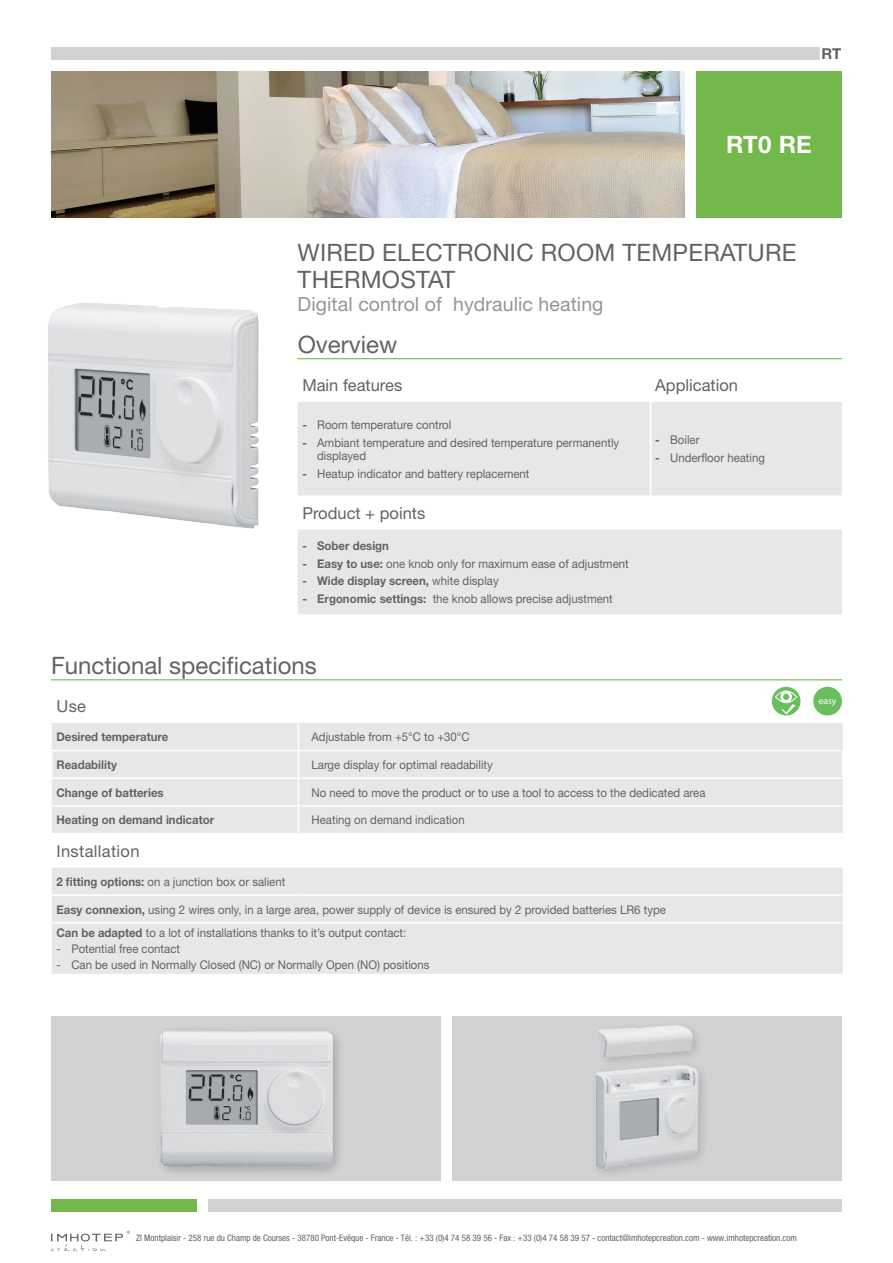
<style>
.page{position:relative;width:893px;height:1263px;background:#fff}
.page>*{position:absolute;margin:0;border:0;box-sizing:border-box;transform-origin:0 0}
.t1{font:24px/26.4px "Helvetica Neue";letter-spacing:.01em;color:#636366}
.t2{font:700 24px "Helvetica Neue";color:#fff}
.t3{font:19.5px "Helvetica Neue";color:#939598}
.t4{font:16.5px "Helvetica Neue";color:#636366}
.t5{font:700 15px "Helvetica Neue";color:#636366}
.t6{font:12px/13.5px "Helvetica Neue";color:#636366;scale:.95 1}
.t7{font:700 12px "Helvetica Neue";color:#636366;scale:.95 1}
.t8{font:9.6px "Myriad Pro";color:#fff}
.t9{font:condensed 9px "Helvetica Neue";color:#636366}
.s1{font-weight:700}
.s2{font-weight:400}
</style>
<div class="page">
<div style="left:696px;top:71px;width:146px;height:146px;background:#72b84b"></div>
<div style="left:51px;top:1199px;width:146px;height:13px;background:#72b84b"></div>
<div style="left:208px;top:1199px;width:634px;height:13px;background:#d1d2d4"></div>
<div style="left:51px;top:47px;width:791px;height:13px;background:#d1d2d4"></div>
<svg style="left:51px;top:1231px;width:79px;height:20px"></svg>
<div style="left:452px;top:1016px;width:390px;height:164px;background:#d1d2d4"></div>
<img style="left:596px;top:1025px;width:107px;height:148px">
<div style="left:51px;top:1016px;width:390px;height:164px;background:#d1d2d4"></div>
<img style="left:160px;top:1031px;width:179px;height:142px">
<hr style="left:298px;top:358px;width:544px;height:1px;background:#72b84b">
<svg style="left:298px;top:402px;width:544px;height:212px;fill:#e6e7e9"></svg>
<hr style="left:650px;top:402px;width:1px;height:93px;background:#fff">
<div style="left:821px;top:47px;width:21px;height:13px;background:#fff"></div>
<hr style="left:51px;top:679px;width:791px;height:1px;background:#72b84b">
<svg style="left:52px;top:723px;width:791px;height:251px;background:#e9eaec"></svg>
<hr style="left:51px;top:750px;width:247px;height:1px;background:#fff">
<hr style="left:51px;top:751px;width:2px;height:26px;background:#fff">
<hr style="left:298px;top:750px;width:545px;height:1px;background:#fff">
<svg style="left:298px;top:723px;width:1px;height:110px"></svg>
<svg style="left:842px;top:751px;width:1px;height:26px"></svg>
<hr style="left:51px;top:777px;width:247px;height:2px;background:#fff">
<hr style="left:298px;top:777px;width:545px;height:2px;background:#fff">
<hr style="left:52px;top:805px;width:246px;height:2px;background:#fff">
<hr style="left:298px;top:805px;width:545px;height:2px;background:#fff">
<hr style="left:52px;top:833px;width:246px;height:1px;background:#fff">
<hr style="left:298px;top:833px;width:545px;height:1px;background:#fff">
<hr style="left:52px;top:894px;width:246px;height:2px;background:#fff">
<hr style="left:298px;top:894px;width:545px;height:2px;background:#fff">
<hr style="left:52px;top:922px;width:246px;height:1px;background:#fff">
<hr style="left:298px;top:922px;width:545px;height:1px;background:#fff">
<img style="left:51px;top:71px;width:634px;height:146px">
<img style="left:48px;top:303px;width:211px;height:226px">
<div style="left:813px;top:687px;width:29px;height:28px;background:#69be5d;border-radius:50%"></div>
<div style="left:772px;top:687px;width:28px;height:28px;background:#69be5d;border-radius:50%"></div>
<svg style="left:774px;top:689px;width:25px;height:25px"></svg>
<p class="t5" style="left:821px;top:45px;width:21px">RT</p>
<h1 class="t2" style="left:726px;top:130px;width:87px">RT0 RE</h1>
<h1 class="t1" style="left:298px;top:239px;width:500px">Wired Electronic room temperature thermostat</h1>
<h2 class="t3" style="left:298px;top:293px;width:307px">Digital control of hydraulic heating</h2>
<h1 class="t1" style="left:298px;top:331px;width:101px">Overview</h1>
<h3 class="t4" style="left:302px;top:376px;width:101px">M ain features</h3>
<h3 class="t4" style="left:655px;top:376px;width:84px">Application</h3>
<p class="t6" style="left:302px;top:418px;width:158px"><span class="s1">-</span> Room temperature control</p>
<p class="t6" style="left:317px;top:435px;width:319px;text-indent:-15px"><span class="s1">-</span> Ambiant temperature and desired temperature permanently displayed</p>
<p class="t6" style="left:302px;top:467px;width:241px"><span class="s1">-</span> H eatup indicator and battery replacement</p>
<p class="t6" style="left:655px;top:433px;width:48px"><span class="s1">-</span> Boiler</p>
<p class="t6" style="left:655px;top:451px;width:117px"><span class="s1">-</span> U nderfloor heating</p>
<h3 class="t4" style="left:302px;top:503px;width:124px">Product + points</h3>
<p class="t7" style="left:302px;top:538px;width:93px">- Sober design</p>
<p class="t6" style="left:302px;top:556px;width:345px"><span class="s1">- Easy to use:</span> one knob only for maximum ease of adjustment</p>
<p class="t7" style="left:302px;top:574px;width:208px">- Wide display screen, <span class="s2">white display</span></p>
<p class="t6" style="left:302px;top:592px;width:328px"><span class="s1">- Ergonomic settings:</span> the knob allows precise adjustment</p>
<h1 class="t1" style="left:51px;top:652px;width:267px">Functional specifications</h1>
<h3 class="t4" style="left:56px;top:697px;width:31px">Use</h3>
<p class="t7" style="left:56px;top:730px;width:119px">Desired temperature</p>
<p class="t6" style="left:312px;top:730px;width:167px">Adjustable from +5°C to +30°C</p>
<p class="t7" style="left:56px;top:757px;width:65px">Readability</p>
<p class="t6" style="left:303px;top:758px;width:201px">Large display for optimal readability</p>
<p class="t7" style="left:56px;top:785px;width:114px">Change of batteries</p>
<p class="t6" style="left:312px;top:785px;width:416px">No need to move the product or to use a tool to access to the dedicated area</p>
<p class="t7" style="left:56px;top:813px;width:167px">Heating on demand indicator</p>
<p class="t6" style="left:312px;top:813px;width:163px">Heating on demand indication</p>
<h3 class="t4" style="left:56px;top:841px;width:85px">I nstallation</h3>
<p class="t6" style="left:56px;top:875px;width:242px"><span class="s1">2 fitting options:</span> on a junction box or salient</p>
<p class="t6" style="left:56px;top:897px;width:643px;line-height:23.7px"><span class="s1">Easy connexion,</span> using 2 wires only, in a large area, power supply of device is ensured by 2 provided batteries LR6 type<br><span class="s1">Can be adapted</span> to a lot of installations thanks to it’s output contact:</p>
<p class="t6" style="left:56px;top:942px;width:132px">- Potential free contact</p>
<p class="t6" style="left:56px;top:957px;width:394px">- Can be used in Normally Closed (NC) or Normally Open (NO) positions</p>
<p class="t8" style="left:819px;top:694px;width:19px">easy</p>
<p class="t9" style="left:136px;top:1233px;width:662px">ZI Montplaisir - 258 rue du Champ de Courses - 38780 Pont-Evêque - France - Tél. : +33 (0)4 74 58 39 56 - Fax : +33 (0)4 74 58 39 57 - contact@imhotepcreation.com - www.imhotepcreation.com</p>
</div>
